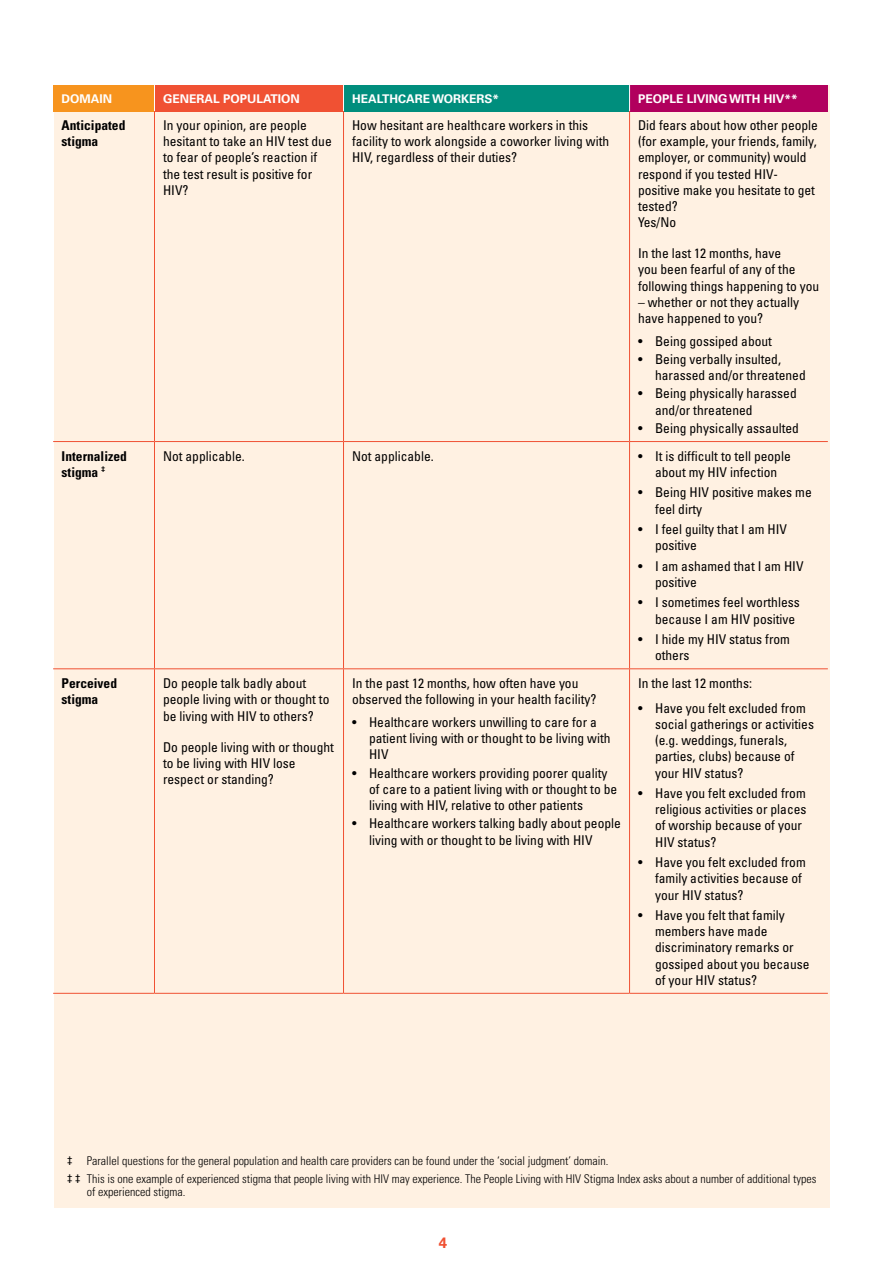
<style>
.page{position:relative;width:893px;height:1263px;background:#fff}
.page>*{position:absolute;margin:0;border:0;box-sizing:border-box;transform-origin:0 0}
.t1{font:700 15px "Univers";color:#f05133}
.t2{font:condensed 13.5px/16.2px "Univers";color:#000}
.t3{font:700 condensed 13.5px/16.2px "Univers";color:#000}
.t4{font:300 condensed 12px/17.7px "Univers";color:#000}
.t5{font:700 12px "Univers";color:#fff}
.s1{font-weight:400}
</style>
<div class="page">
<div style="left:54px;top:85px;width:775px;height:1122px;background:#fff1e2"></div>
<div style="left:53px;top:85px;width:101px;height:26px;background:#f7941e"></div>
<div style="left:154px;top:85px;width:189px;height:26px;background:#f05133"></div>
<div style="left:343px;top:85px;width:287px;height:26px;background:#008e7d"></div>
<div style="left:630px;top:85px;width:198px;height:26px;background:#b1005d"></div>
<hr style="left:154px;top:111px;width:1px;height:330px;background:#f05133">
<hr style="left:343px;top:111px;width:1px;height:330px;background:#f05133">
<hr style="left:629px;top:111px;width:1px;height:330px;background:#f05133">
<hr style="left:53px;top:441px;width:101px;height:1px;background:#f05133">
<hr style="left:154px;top:441px;width:189px;height:1px;background:#f05133">
<hr style="left:154px;top:442px;width:1px;height:226px;background:#f05133">
<hr style="left:343px;top:441px;width:287px;height:1px;background:#f05133">
<hr style="left:343px;top:442px;width:1px;height:226px;background:#f05133">
<hr style="left:630px;top:441px;width:198px;height:1px;background:#f05133">
<hr style="left:629px;top:442px;width:1px;height:226px;background:#f05133">
<svg style="left:154px;top:85px;width:1px;height:26px"></svg>
<svg style="left:343px;top:85px;width:1px;height:26px"></svg>
<svg style="left:629px;top:85px;width:1px;height:26px"></svg>
<hr style="left:53px;top:668px;width:101px;height:1px;background:#f05133">
<hr style="left:154px;top:668px;width:189px;height:1px;background:#f05133">
<hr style="left:154px;top:669px;width:1px;height:324px;background:#f05133">
<hr style="left:343px;top:668px;width:287px;height:1px;background:#f05133">
<hr style="left:343px;top:669px;width:1px;height:324px;background:#f05133">
<hr style="left:630px;top:668px;width:198px;height:1px;background:#f05133">
<hr style="left:629px;top:669px;width:1px;height:324px;background:#f05133">
<hr style="left:53px;top:993px;width:101px;height:1px;background:#f05133">
<hr style="left:154px;top:993px;width:189px;height:1px;background:#f05133">
<hr style="left:343px;top:993px;width:287px;height:1px;background:#f05133">
<hr style="left:630px;top:993px;width:198px;height:1px;background:#f05133">
<p class="t5" style="left:62px;top:91px;width:52px">DOMAIN</p>
<p class="t5" style="left:163px;top:91px;width:138px">GENERAL POPULATION</p>
<p class="t5" style="left:352px;top:91px;width:149px">HEALTHCARE WORKERS*</p>
<p class="t5" style="left:638px;top:91px;width:161px">PEOPLE LIVING WITH HIV**</p>
<p class="t3" style="left:62px;top:117px;width:65px">Anticipated stigma</p>
<p class="t2" style="left:163px;top:117px;width:170px">In your opinion, are people hesitant to take an HIV test due to fear of people’s reaction if the test result is positive for<br>HIV?</p>
<p class="t2" style="left:352px;top:117px;width:259px">How hesitant are healthcare workers in this facility to work alongside a coworker living with<br>HIV, regardless of their duties?</p>
<p class="t2" style="left:638px;top:117px;width:181px">Did fears about how other people (for example, your friends, family, employer, or community) would respond if you tested HIV&shy;positive make you hesitate to get tested?<br>Yes/N o</p>
<p class="t2" style="left:638px;top:245px;width:183px">In the last 12 months, have<br>you been fearful of any of the following things happening to you</p>
<p class="t2" style="left:638px;top:294px;width:163px">– whether or not they actually have happened to you?</p>
<p class="t2" style="left:638px;top:333px;width:135px">• Being gossiped about</p>
<p class="t2" style="left:655px;top:351px;width:152px;text-indent:-17px">• Being verbally insulted, harassed and/or threatened</p>
<p class="t2" style="left:655px;top:385px;width:143px;text-indent:-17px">• Being physically harassed and/or threatened</p>
<p class="t2" style="left:638px;top:420px;width:162px">• Being physically assaulted</p>
<p class="t3" style="left:62px;top:448px;width:67px">Internalized stigma <sup>‡</sup></p>
<p class="t2" style="left:163px;top:448px;width:83px">Not applicable.</p>
<p class="t2" style="left:352px;top:448px;width:83px">Not applicable.</p>
<p class="t2" style="left:638px;top:448px;width:154px;text-align:center">• It is difficult to tell people about my HIV infection</p>
<p class="t2" style="left:655px;top:484px;width:158px;text-indent:-17px">• Being HIV positive makes me feel dirty</p>
<p class="t2" style="left:655px;top:521px;width:133px;text-indent:-17px">• I feel guilty that I am HIV positive</p>
<p class="t2" style="left:655px;top:558px;width:150px;text-indent:-17px">• I am ashamed that I am HIV positive</p>
<p class="t2" style="left:655px;top:594px;width:146px;text-indent:-17px">• I sometimes feel worthless because I am HIV positive</p>
<p class="t2" style="left:655px;top:631px;width:136px;text-indent:-17px">• I hide my HIV status from others</p>
<p class="t3" style="left:62px;top:675px;width:57px">Perceived stigma</p>
<p class="t2" style="left:163px;top:675px;width:168px">Do people talk badly about people living with or thought to be living with HIV to others?</p>
<p class="t2" style="left:163px;top:738px;width:172px">Do people living with or thought to be living with HIV lose respect or standing?</p>
<p class="t2" style="left:352px;top:675px;width:246px">In the past 12 months, how often have you observed the following in your health facility?</p>
<p class="t2" style="left:369px;top:714px;width:243px;text-indent:-17px">• Healthcare workers unwilling to care for a patient living with or thought to be living with<br>HIV</p>
<p class="t2" style="left:369px;top:764px;width:250px;text-indent:-17px">• Healthcare workers providing poorer quality of care to a patient living with or thought to be living with HIV, relative to other patients</p>
<p class="t2" style="left:369px;top:815px;width:253px;text-indent:-17px">• Healthcare workers talking badly about people living with or thought to be living with HIV</p>
<p class="t2" style="left:638px;top:675px;width:115px">In the last 12 months:</p>
<p class="t2" style="left:655px;top:700px;width:160px;text-indent:-17px">• Have you felt excluded from social gatherings or activities (e.g. weddings, funerals, parties, clubs) because of your HIV status?</p>
<p class="t2" style="left:655px;top:785px;width:153px;text-indent:-17px">• Have you felt excluded from religious activities or places of worship because of your<br>HIV status?</p>
<p class="t2" style="left:655px;top:854px;width:152px;text-indent:-17px">• Have you felt excluded from family activities because of your HIV status?</p>
<p class="t2" style="left:655px;top:907px;width:156px;text-indent:-17px">• Have you felt that family members have made discriminatory remarks or gossiped about you because of your HIV status?</p>
<p class="t4" style="left:67px;top:1152px;width:751px"><span class="s1">‡</span> Parallel questions for the general population and health care providers can be found under the ‘social judgment’ domain.<br><span class="s1">‡ ‡</span> This is one example of experienced stigma that people living with HIV may experience. The People Living with HIV Stigma Index asks about a number of additional types</p>
<p class="t4" style="left:87px;top:1183px;width:100px">of experienced stigma.</p>
<p class="t1" style="left:439px;top:1234px;width:10px">4</p>
</div>
